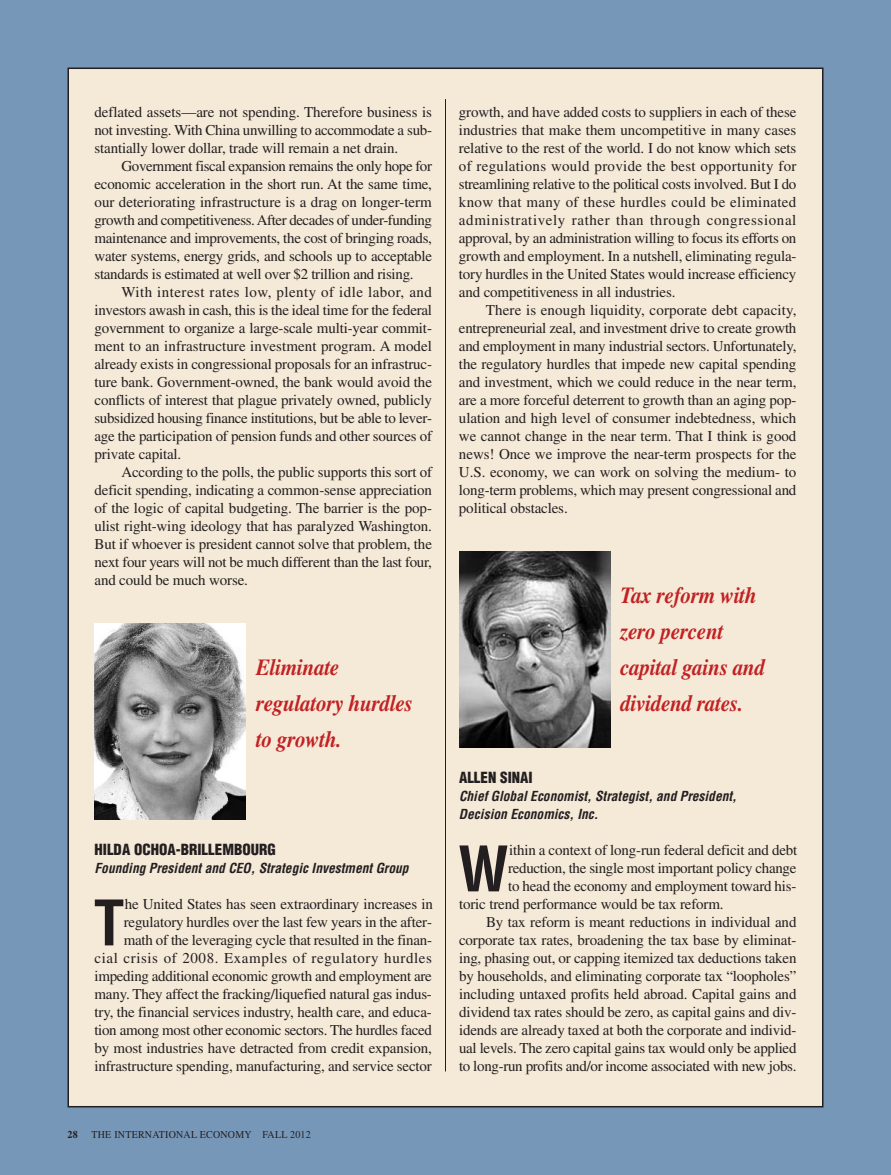
<style>
.page{position:relative;width:891px;height:1175px;background:#fff}
.page>*{position:absolute;margin:0;border:0;box-sizing:border-box;transform-origin:0 0}
.t1{font:700 condensed 61.2px "Helvetica";color:#231f20}
.t2{font:italic 700 23.1px/36px "Times";letter-spacing:-.01em;color:#c12123;scale:.91 1}
.t3{font:15px/18px "Times";letter-spacing:-.01em;color:#231f20;text-align:justify}
.t4{font:900 condensed 15px "Helvetica";color:#231f20}
.t5{font:italic 700 condensed 13.5px/18px "Helvetica";color:#231f20}
.t6{font:10.5px "Times";letter-spacing:.025em;color:#231f20;scale:.95 1}
.t7{font:700 10.5px "Times";color:#231f20;scale:.95 1}
</style>
<div class="page">
<div style="left:0;top:0;width:891px;height:1174px;background:#7797b8"></div>
<div style="left:68px;top:68px;width:755px;height:1038px;background:#f5e9d7"></div>
<hr style="left:445px;top:99px;width:1px;height:972px;background:#231f20">
<img style="left:94px;top:623px;width:152px;height:196px">
<img style="left:459px;top:551px;width:151px;height:196px">
<p class="t3" style="left:94px;top:105px;width:339px">deflated assets—are not spending. Therefore business is not investing. With China unwilling to accommodate a sub&shy;stantially lower dollar, trade will remain a net drain.</p>
<p class="t3" style="left:94px;top:159px;width:339px;text-indent:27px">Government fiscal expansion remains the only hope for economic acceleration in the short run. At the same time, our deteriorating infrastructure is a drag on longer-term growth and competitiveness.After decades of under-funding maintenance and improvements, the cost of bringing roads, water systems, energy grids, and schools up to acceptable standards is estimated at well over $2 trillion and rising.</p>
<p class="t3" style="left:94px;top:285px;width:339px;text-indent:27px">With interest rates low, plenty of idle labor, and investors awash in cash, this is the ideal time for the federal government to organize a large-scale multi-year commit&shy;ment to an infrastructure investment program. A model already exists in congressional proposals for an infrastruc&shy;ture bank. Government-owned, the bank would avoid the conflicts of interest that plague privately owned, publicly subsidized housing finance institutions, but be able to lever&shy;age the participation of pension funds and other sources of private capital.</p>
<p class="t3" style="left:94px;top:465px;width:339px;text-indent:27px">According to the polls, the public supports this sort of deficit spending, indicating a common-sense appreciation of the logic of capital budgeting. The barrier is the pop&shy;ulist right-wing ideology that has paralyzed Washington.<br>But if whoever is president cannot solve that problem, the next four years will not be much different than the last four, and could be much worse.</p>
<h2 class="t2" style="left:256px;top:651px;width:174px">Eliminate regulatory hurdles to growth.</h2>
<p class="t4" style="left:94px;top:844px;width:183px">HILDA OCHOA-BRILLEMBOURG</p>
<p class="t5" style="left:94px;top:860px;width:316px">Founding President and CEO, Strategic Investment Group</p>
<h1 class="t1" style="left:94px;top:899px;width:32px">T</h1>
<p class="t3" style="left:94px;top:897px;width:340px;text-align:right">he United States has seen extraordinary increases in regulatory hurdles over the last few years in the after&shy;math of the leveraging cycle that resulted in the finan-<br>cial crisis of 2008. Examples of regulatory hurdles impeding additional economic growth and employment are many. They affect the fracking/liquefied natural gas indus&shy;try, the financial services industry, health care, and educa&shy;tion among most other economic sectors. The hurdles faced by most industries have detracted from credit expansion, infrastructure spending, manufacturing, and service sector</p>
<p class="t7" style="left:68px;top:1130px;width:12px">28</p>
<p class="t6" style="left:92px;top:1130px;width:232px">THE INTERNATIONAL ECONOMY FALL 2012</p>
<p class="t3" style="left:459px;top:105px;width:339px">growth, and have added costs to suppliers in each of these industries that make them uncompetitive in many cases relative to the rest of the world. I do not know which sets of regulations would provide the best opportunity for streamlining relative to the political costs involved. But I do know that many of these hurdles could be eliminated administratively rather than through congressional approval, by an administration willing to focus its efforts on growth and employment. In a nutshell, eliminating regula&shy;tory hurdles in the United States would increase efficiency and competitiveness in all industries.</p>
<p class="t3" style="left:459px;top:303px;width:339px;text-indent:27px">There is enough liquidity, corporate debt capacity, entrepreneurial zeal, and investment drive to create growth and employment in many industrial sectors. Unfortunately, the regulatory hurdles that impede new capital spending and investment, which we could reduce in the near term, are a more forceful deterrent to growth than an aging pop&shy;ulation and high level of consumer indebtedness, which we cannot change in the near term. That I think is good news! Once we improve the near-term prospects for the U.S. economy, we can work on solving the medium- to long-term problems, which may present congressional and political obstacles.</p>
<h2 class="t2" style="left:620px;top:579px;width:161px">Tax reform with zero percent capital gains and dividend rates.</h2>
<p class="t4" style="left:459px;top:772px;width:75px">ALLEN SINAI</p>
<p class="t5" style="left:459px;top:788px;width:279px">Chief Global Economist, Strategist, and President,<br>Decision Economics, Inc.</p>
<h1 class="t1" style="left:458px;top:845px;width:52px">W</h1>
<p class="t3" style="left:509px;top:843px;width:290px">ithin a context of long-run federal deficit and debt</p>
<p class="t3" style="left:508px;top:861px;width:290px">reduction, the single most important policy change</p>
<p class="t3" style="left:508px;top:879px;width:290px">to head the economy and employment toward his-</p>
<p class="t3" style="left:459px;top:897px;width:266px">toric trend performance would be tax reform.</p>
<p class="t3" style="left:486px;top:915px;width:312px">By tax reform is meant reductions in individual and</p>
<p class="t3" style="left:459px;top:933px;width:339px">corporate tax rates, broadening the tax base by eliminat-</p>
<p class="t3" style="left:459px;top:951px;width:339px">ing, phasing out, or capping itemized tax deductions taken</p>
<p class="t3" style="left:459px;top:969px;width:339px">by households, and eliminating corporate tax “loopholes”</p>
<p class="t3" style="left:459px;top:987px;width:339px">including untaxed profits held abroad. Capital gains and</p>
<p class="t3" style="left:459px;top:1005px;width:339px">dividend tax rates should be zero, as capital gains and div-</p>
<p class="t3" style="left:459px;top:1023px;width:339px">idends are already taxed at both the corporate and individ-</p>
<p class="t3" style="left:459px;top:1041px;width:339px">ual levels. The zero capital gains tax would only be applied</p>
<p class="t3" style="left:459px;top:1059px;width:339px">to long-run profits and/or income associated with new jobs.</p>
</div>
